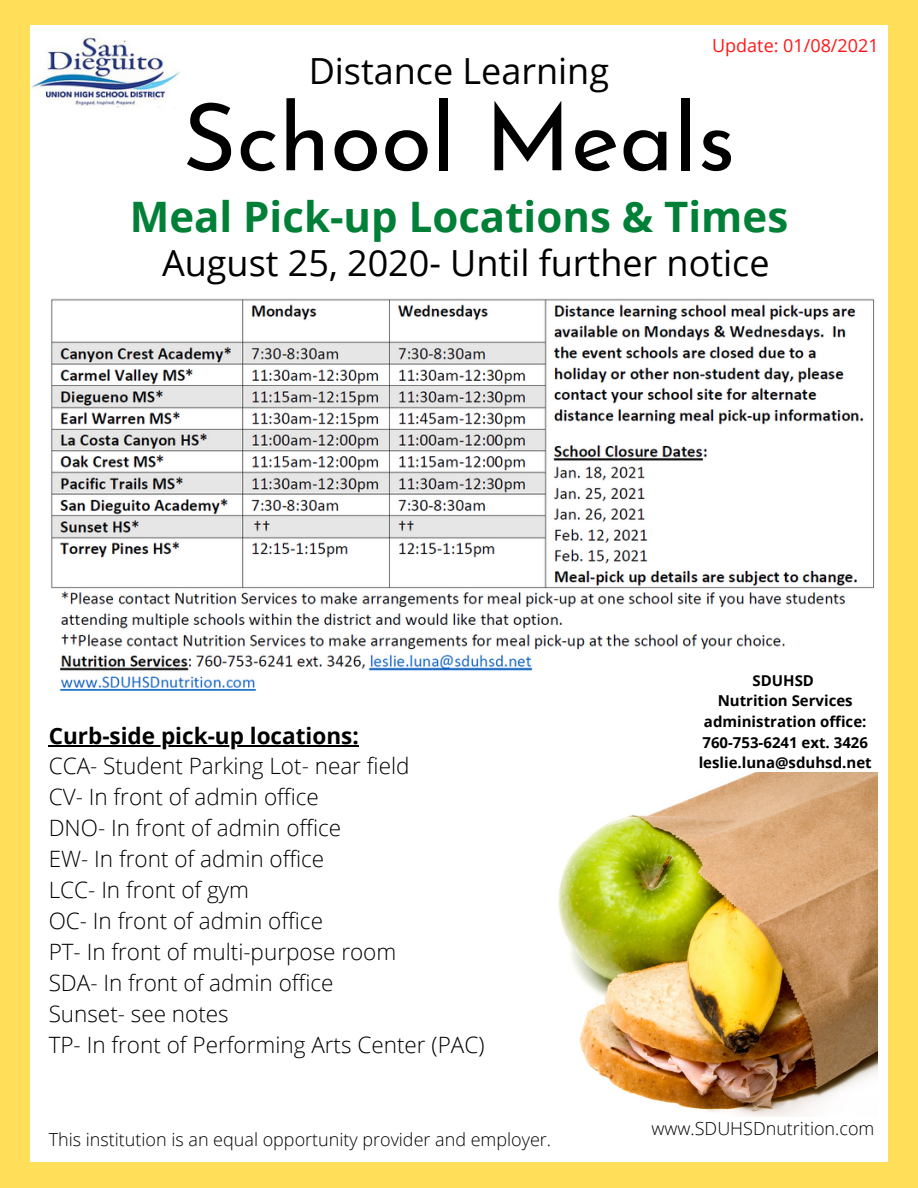
<style>
.page{position:relative;width:918px;height:1188px;background:#ffde59}
.page>*{position:absolute;margin:0;border:0;box-sizing:border-box;transform-origin:0 0}
.t1{font:93px "Josefin Sans";color:#000}
.t2{font:700 42px "Open Sans";color:#008037}
.t3{font:36px "Open Sans";color:#000}
.t4{font:300 22.5px "Open Sans";color:#000}
.t5{font:700 22.5px "Open Sans";color:#000}
.t6{font:300 18px "Open Sans";color:#000}
.t7{font:18px "Open Sans";color:#ff1616}
.t8{font:700 15px/20.7px "Open Sans";color:#000;text-align:center}
</style>
<div class="page">
<div style="left:30px;top:26px;width:857px;height:1136px;background:#fff"></div>
<img style="left:30px;top:37px;width:150px;height:71px">
<img style="left:511px;top:772px;width:367px;height:344px">
<hr style="left:49px;top:745px;width:310px;height:1px;background:#000">
<img style="left:51px;top:298px;width:824px;height:393px">
<p class="t7" style="left:712px;top:33px;width:168px">Update: 01/08/2021</p>
<p class="t3" style="left:309px;top:46px;width:302px">Distance Learning</p>
<p class="t1" style="left:182px;top:101px;width:555px">School Meals</p>
<p class="t2" style="left:130px;top:187px;width:660px">Meal Pick-up Locations &amp; Times</p>
<p class="t3" style="left:162px;top:238px;width:609px">August 25, 2020- Until further notice</p>
<p class="t5" style="left:49px;top:719px;width:312px">Curb-side pick-up locations:</p>
<p class="t4" style="left:49px;top:750px;width:362px">CCA- Student Parking Lot- near field</p>
<p class="t4" style="left:49px;top:781px;width:272px">CV- In front of admin office</p>
<p class="t4" style="left:49px;top:812px;width:294px">DNO- In front of admin office</p>
<p class="t4" style="left:49px;top:843px;width:277px">EW- In front of admin office</p>
<p class="t4" style="left:49px;top:874px;width:202px">LCC- In front of gym</p>
<p class="t4" style="left:49px;top:905px;width:276px">OC- In front of admin office</p>
<p class="t4" style="left:49px;top:936px;width:349px">PT- In front of multi-purpose room</p>
<p class="t4" style="left:49px;top:967px;width:286px">SDA- In front of admin office</p>
<p class="t4" style="left:49px;top:998px;width:182px">Sunset- see notes</p>
<p class="t4" style="left:49px;top:1029px;width:437px">TP- In front of Performing Arts Center (PAC)</p>
<p class="t6" style="left:49px;top:1126px;width:504px">This institution is an equal opportunity provider and employer.</p>
<p class="t8" style="left:753px;top:669px;width:63px">SDUHSD</p>
<p class="t8" style="left:704px;top:690px;width:164px">Nutrition Services administration office:</p>
<p class="t8" style="left:702px;top:732px;width:167px">760-753-6241 ext. 3426</p>
<p class="t8" style="left:699px;top:752px;width:175px">leslie.luna@sduhsd.net</p>
<p class="t6" style="left:652px;top:1116px;width:224px">www.SDUHSDnutrition.com</p>
</div>
